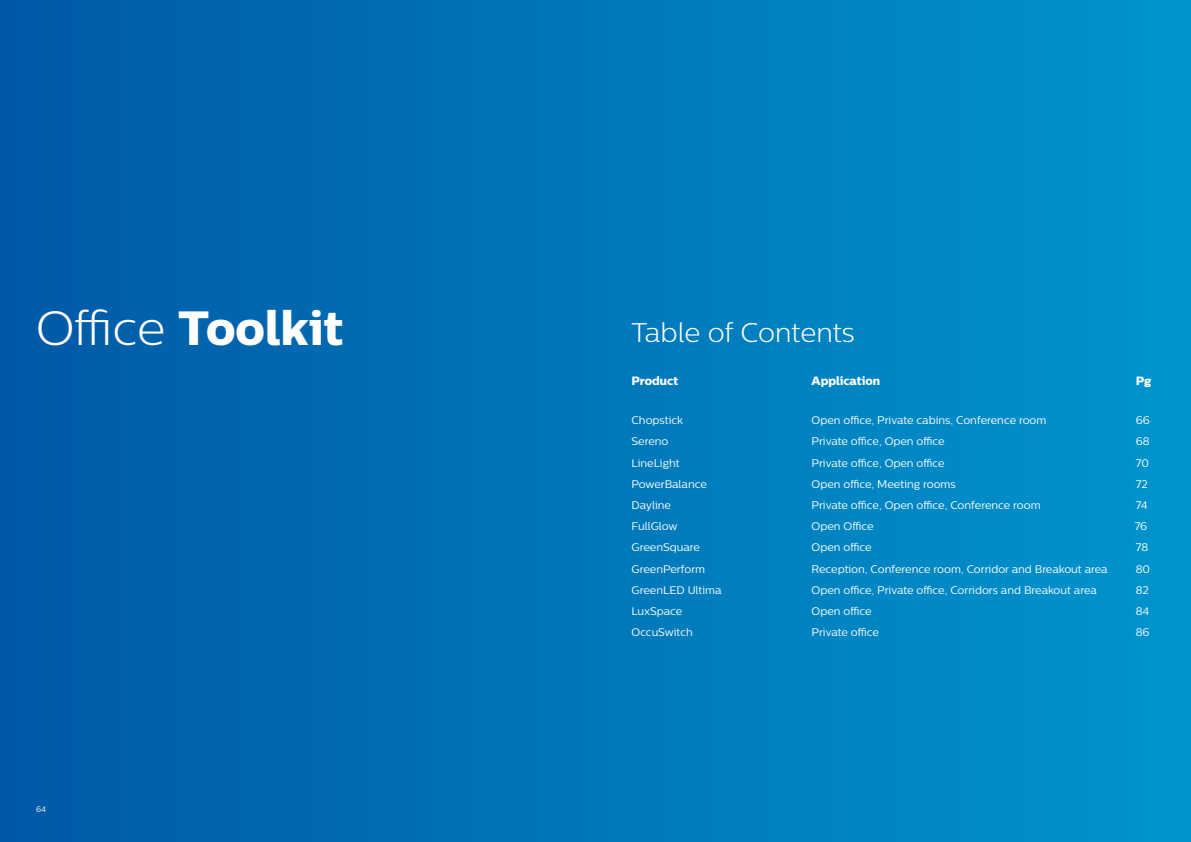
<style>
.page{position:relative;width:1191px;height:842px;background:#fff}
.page>*{position:absolute;margin:0;border:0;box-sizing:border-box;transform-origin:0 0}
.t1{font:48px "Centrale Sans X Bold";color:#fff}
.t2{font:300 27px "Centrale Sans";color:#fff}
.t3{font:12px "Centrale Sans X Bold";color:#fff}
.t4{font:11px "Centrale Sans";color:#fff}
.t5{font:8px "Centrale Sans";color:#fff}
.s1{font-family:"Centrale Sans";font-weight:300}
</style>
<div class="page">
<div style="left:0;top:0;width:1191px;height:842px;background:linear-gradient(to right,#0059a7,#0095cd)"></div>
<h1 class="t1" style="left:36px;top:298px;width:309px"><span class="s1">Office</span> Toolkit</h1>
<p class="t5" style="left:36px;top:804px;width:11px">64</p>
<h2 class="t2" style="left:631px;top:318px;width:225px">Table of Contents</h2>
<p class="t3" style="left:631px;top:373px;width:48px">Product</p>
<p class="t3" style="left:811px;top:373px;width:70px">Application</p>
<p class="t3" style="left:1135px;top:373px;width:17px">Pg</p>
<p class="t4" style="left:631px;top:414px;width:53px">Chopstick</p>
<p class="t4" style="left:811px;top:414px;width:236px">Open office, Private cabins, Conference room</p>
<p class="t4" style="left:1135px;top:414px;width:16px">66</p>
<p class="t4" style="left:631px;top:435px;width:39px">Sereno</p>
<p class="t4" style="left:811px;top:435px;width:135px">Private office, Open office</p>
<p class="t4" style="left:1135px;top:435px;width:15px">68</p>
<p class="t4" style="left:631px;top:456px;width:50px">LineLight</p>
<p class="t4" style="left:811px;top:456px;width:135px">Private office, Open office</p>
<p class="t4" style="left:1135px;top:456px;width:15px">70</p>
<p class="t4" style="left:631px;top:477px;width:77px">PowerBalance</p>
<p class="t4" style="left:811px;top:477px;width:146px">Open office, Meeting rooms</p>
<p class="t4" style="left:1135px;top:477px;width:13px">72</p>
<p class="t4" style="left:631px;top:499px;width:41px">Dayline</p>
<p class="t4" style="left:811px;top:499px;width:231px">Private office, Open office, Conference room</p>
<p class="t4" style="left:1135px;top:499px;width:13px">74</p>
<p class="t4" style="left:631px;top:520px;width:48px">FullGlow</p>
<p class="t4" style="left:811px;top:520px;width:63px">Open Office</p>
<p class="t4" style="left:1134px;top:520px;width:14px">76</p>
<p class="t4" style="left:631px;top:541px;width:70px">GreenSquare</p>
<p class="t4" style="left:811px;top:541px;width:61px">Open office</p>
<p class="t4" style="left:1135px;top:541px;width:14px">78</p>
<p class="t4" style="left:631px;top:562px;width:75px">GreenPerform</p>
<p class="t4" style="left:811px;top:562px;width:298px">Reception, Conference room, Corridor and Breakout area</p>
<p class="t4" style="left:1135px;top:562px;width:16px">80</p>
<p class="t4" style="left:631px;top:583px;width:91px">GreenLED Ultima</p>
<p class="t4" style="left:811px;top:583px;width:287px">Open office, Private office, Corridors and Breakout area</p>
<p class="t4" style="left:1135px;top:583px;width:15px">82</p>
<p class="t4" style="left:631px;top:605px;width:52px">LuxSpace</p>
<p class="t4" style="left:811px;top:605px;width:61px">Open office</p>
<p class="t4" style="left:1135px;top:605px;width:15px">84</p>
<p class="t4" style="left:631px;top:626px;width:63px">OccuSwitch</p>
<p class="t4" style="left:811px;top:626px;width:69px">Private office</p>
<p class="t4" style="left:1135px;top:626px;width:15px">86</p>
</div>
